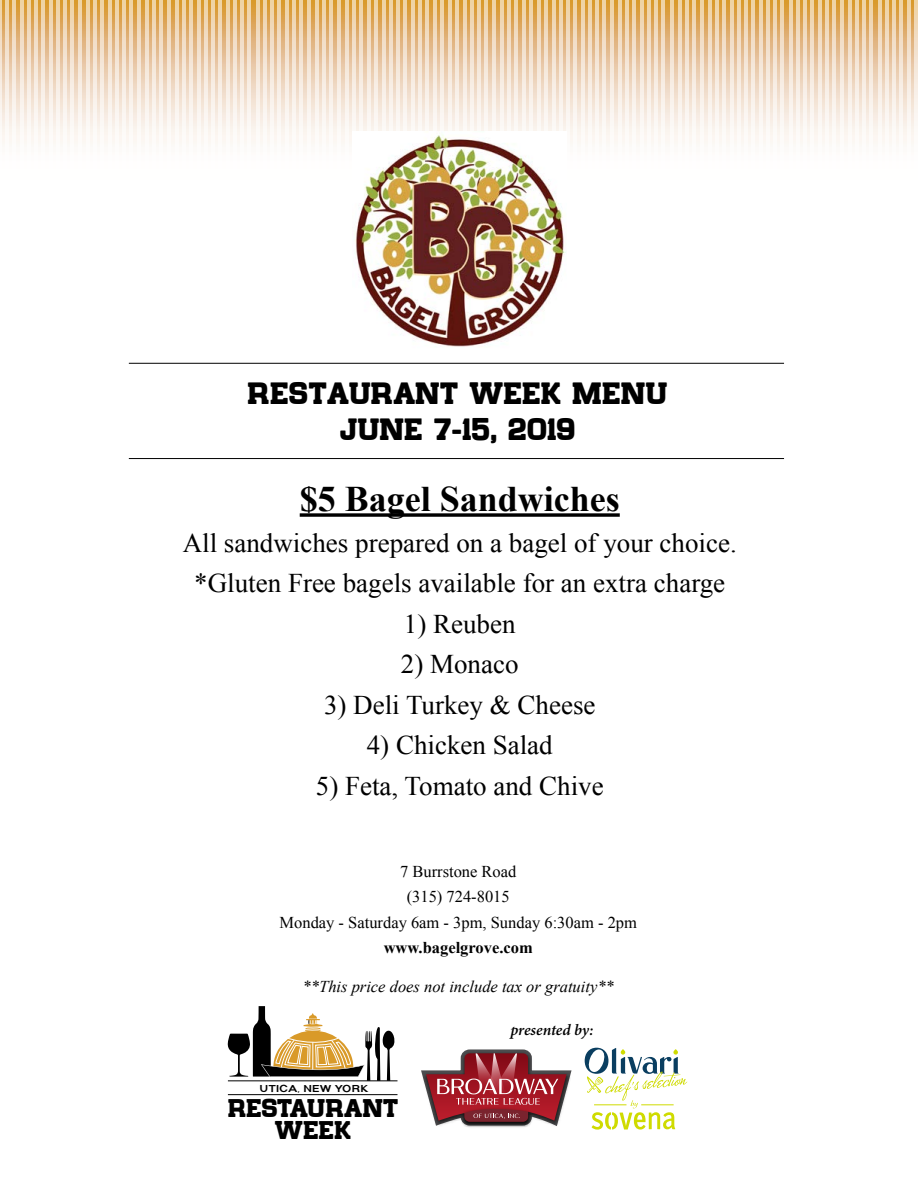
<style>
.page{position:relative;width:918px;height:1188px;background:#fff}
.page>*{position:absolute;margin:0;border:0;box-sizing:border-box;transform-origin:0 0}
.t1{font:700 36px "Times New Roman";color:#000}
.t2{font:30px/35.4px "Chateaude Garage";color:#000;text-align:center}
.t3{font:27px/40.5px "Times New Roman";color:#000;text-align:center}
.t4{font:24.9px/22.6px "Chateaude Garage";color:#000;text-align:center}
.t5{font:16.5px/25.5px "Times New Roman";color:#000;text-align:center}
.t6{font:italic 16.5px "Times New Roman";color:#000}
.t7{font:700 16.5px "Times New Roman";color:#000}
.t8{font:italic 600 15.75px "Minion Pro";letter-spacing:-.005em;color:#000}
.t9{font:700 8.7px "Progressive";letter-spacing:.04em;color:#000}
</style>
<div class="page">
<svg style="left:1px;top:0;width:913px;height:144px;background:#eacba5"></svg>
<hr style="left:5px;top:0;width:3px;height:264px;background:#fff">
<svg style="left:12px;top:0;width:4px;height:144px"></svg>
<svg style="left:20px;top:0;width:4px;height:144px"></svg>
<svg style="left:27px;top:0;width:4px;height:144px"></svg>
<svg style="left:34px;top:0;width:4px;height:144px"></svg>
<svg style="left:41px;top:0;width:4px;height:144px"></svg>
<hr style="left:49px;top:0;width:3px;height:264px;background:#fff">
<svg style="left:56px;top:0;width:4px;height:144px"></svg>
<svg style="left:63px;top:0;width:4px;height:144px"></svg>
<svg style="left:70px;top:0;width:4px;height:144px"></svg>
<hr style="left:79px;top:0;width:3px;height:264px;background:#fff">
<svg style="left:86px;top:0;width:4px;height:144px"></svg>
<svg style="left:93px;top:0;width:4px;height:144px"></svg>
<svg style="left:100px;top:0;width:4px;height:144px"></svg>
<svg style="left:108px;top:0;width:4px;height:144px"></svg>
<svg style="left:115px;top:0;width:4px;height:144px"></svg>
<svg style="left:122px;top:0;width:4px;height:144px"></svg>
<hr style="left:130px;top:0;width:3px;height:264px;background:#fff">
<hr style="left:138px;top:0;width:3px;height:264px;background:#fff">
<svg style="left:145px;top:0;width:4px;height:144px"></svg>
<svg style="left:152px;top:0;width:4px;height:144px"></svg>
<svg style="left:159px;top:0;width:4px;height:144px"></svg>
<svg style="left:167px;top:0;width:4px;height:144px"></svg>
<hr style="left:175px;top:0;width:3px;height:264px;background:#fff">
<svg style="left:182px;top:0;width:4px;height:144px"></svg>
<svg style="left:189px;top:0;width:4px;height:144px"></svg>
<svg style="left:197px;top:0;width:4px;height:144px"></svg>
<svg style="left:204px;top:0;width:4px;height:144px"></svg>
<svg style="left:211px;top:0;width:4px;height:144px"></svg>
<svg style="left:218px;top:0;width:4px;height:144px"></svg>
<svg style="left:226px;top:0;width:4px;height:144px"></svg>
<svg style="left:233px;top:0;width:4px;height:144px"></svg>
<svg style="left:240px;top:0;width:4px;height:144px"></svg>
<svg style="left:247px;top:0;width:4px;height:144px"></svg>
<svg style="left:256px;top:0;width:4px;height:144px"></svg>
<svg style="left:263px;top:0;width:4px;height:144px"></svg>
<svg style="left:270px;top:0;width:4px;height:144px"></svg>
<svg style="left:277px;top:0;width:4px;height:144px"></svg>
<svg style="left:285px;top:0;width:4px;height:144px"></svg>
<svg style="left:292px;top:0;width:4px;height:144px"></svg>
<hr style="left:300px;top:0;width:3px;height:264px;background:#fff">
<svg style="left:307px;top:0;width:4px;height:144px"></svg>
<svg style="left:315px;top:0;width:4px;height:144px"></svg>
<svg style="left:322px;top:0;width:4px;height:144px"></svg>
<hr style="left:330px;top:0;width:3px;height:264px;background:#fff">
<svg style="left:337px;top:0;width:4px;height:144px"></svg>
<svg style="left:345px;top:0;width:4px;height:144px"></svg>
<svg style="left:352px;top:0;width:4px;height:132px"></svg>
<svg style="left:359px;top:0;width:4px;height:132px"></svg>
<svg style="left:367px;top:0;width:4px;height:132px"></svg>
<hr style="left:375px;top:0;width:3px;height:264px;background:#fff">
<svg style="left:382px;top:0;width:4px;height:132px"></svg>
<svg style="left:389px;top:0;width:4px;height:132px"></svg>
<svg style="left:396px;top:0;width:4px;height:132px"></svg>
<svg style="left:403px;top:0;width:4px;height:132px"></svg>
<svg style="left:411px;top:0;width:4px;height:132px"></svg>
<svg style="left:418px;top:0;width:4px;height:132px"></svg>
<svg style="left:425px;top:0;width:4px;height:132px"></svg>
<svg style="left:433px;top:0;width:4px;height:132px"></svg>
<hr style="left:441px;top:0;width:3px;height:264px;background:#fff">
<svg style="left:448px;top:0;width:4px;height:132px"></svg>
<svg style="left:455px;top:0;width:4px;height:132px"></svg>
<svg style="left:463px;top:0;width:4px;height:132px"></svg>
<svg style="left:470px;top:0;width:4px;height:132px"></svg>
<svg style="left:477px;top:0;width:4px;height:132px"></svg>
<svg style="left:484px;top:0;width:4px;height:132px"></svg>
<svg style="left:492px;top:0;width:4px;height:132px"></svg>
<hr style="left:500px;top:0;width:3px;height:264px;background:#fff">
<svg style="left:507px;top:0;width:4px;height:132px"></svg>
<svg style="left:514px;top:0;width:4px;height:132px"></svg>
<svg style="left:522px;top:0;width:4px;height:132px"></svg>
<hr style="left:530px;top:0;width:3px;height:264px;background:#fff">
<svg style="left:537px;top:0;width:4px;height:132px"></svg>
<svg style="left:544px;top:0;width:4px;height:132px"></svg>
<svg style="left:552px;top:0;width:4px;height:132px"></svg>
<svg style="left:559px;top:0;width:4px;height:132px"></svg>
<svg style="left:566px;top:0;width:4px;height:144px"></svg>
<svg style="left:573px;top:0;width:4px;height:144px"></svg>
<svg style="left:581px;top:0;width:4px;height:144px"></svg>
<svg style="left:588px;top:0;width:4px;height:144px"></svg>
<svg style="left:595px;top:0;width:4px;height:144px"></svg>
<svg style="left:602px;top:0;width:4px;height:144px"></svg>
<hr style="left:611px;top:0;width:3px;height:264px;background:#fff">
<svg style="left:618px;top:0;width:4px;height:144px"></svg>
<svg style="left:625px;top:0;width:4px;height:144px"></svg>
<svg style="left:632px;top:0;width:4px;height:144px"></svg>
<svg style="left:640px;top:0;width:4px;height:144px"></svg>
<svg style="left:647px;top:0;width:4px;height:144px"></svg>
<svg style="left:654px;top:0;width:4px;height:144px"></svg>
<hr style="left:662px;top:0;width:3px;height:264px;background:#fff">
<svg style="left:670px;top:0;width:4px;height:144px"></svg>
<svg style="left:678px;top:0;width:4px;height:144px"></svg>
<svg style="left:685px;top:0;width:4px;height:144px"></svg>
<svg style="left:692px;top:0;width:4px;height:144px"></svg>
<svg style="left:700px;top:0;width:4px;height:144px"></svg>
<hr style="left:708px;top:0;width:3px;height:264px;background:#fff">
<svg style="left:715px;top:0;width:4px;height:144px"></svg>
<svg style="left:722px;top:0;width:4px;height:144px"></svg>
<svg style="left:730px;top:0;width:4px;height:144px"></svg>
<svg style="left:737px;top:0;width:4px;height:144px"></svg>
<svg style="left:744px;top:0;width:4px;height:144px"></svg>
<svg style="left:751px;top:0;width:4px;height:144px"></svg>
<svg style="left:759px;top:0;width:4px;height:144px"></svg>
<svg style="left:766px;top:0;width:4px;height:144px"></svg>
<svg style="left:773px;top:0;width:4px;height:144px"></svg>
<svg style="left:780px;top:0;width:4px;height:144px"></svg>
<svg style="left:789px;top:0;width:4px;height:144px"></svg>
<svg style="left:796px;top:0;width:4px;height:144px"></svg>
<svg style="left:803px;top:0;width:4px;height:144px"></svg>
<svg style="left:810px;top:0;width:4px;height:144px"></svg>
<svg style="left:818px;top:0;width:4px;height:144px"></svg>
<svg style="left:825px;top:0;width:4px;height:144px"></svg>
<svg style="left:832px;top:0;width:4px;height:144px"></svg>
<svg style="left:840px;top:0;width:4px;height:144px"></svg>
<svg style="left:848px;top:0;width:4px;height:144px"></svg>
<svg style="left:855px;top:0;width:4px;height:144px"></svg>
<svg style="left:862px;top:0;width:4px;height:144px"></svg>
<svg style="left:869px;top:0;width:4px;height:144px"></svg>
<hr style="left:878px;top:0;width:3px;height:264px;background:#fff">
<svg style="left:885px;top:0;width:4px;height:144px"></svg>
<svg style="left:892px;top:0;width:4px;height:144px"></svg>
<svg style="left:899px;top:0;width:4px;height:144px"></svg>
<svg style="left:907px;top:0;width:4px;height:144px"></svg>
<svg style="left:300px;top:513px;width:320px;height:4px"></svg>
<img style="left:352px;top:132px;width:215px;height:215px">
<hr style="left:228px;top:1094px;width:170px;height:1px;background:#000">
<hr style="left:228px;top:1081px;width:170px;height:1px;background:#000">
<svg style="left:228px;top:1006px;width:167px;height:76px"></svg>
<svg style="left:585px;top:1048px;width:102px;height:82px"></svg>
<hr style="left:594px;top:1105px;width:32px;height:1px;background:#cfdb00">
<hr style="left:641px;top:1105px;width:33px;height:1px;background:#cfdb00">
<svg style="left:421px;top:1049px;width:151px;height:78px"></svg>
<hr style="left:129px;top:363px;width:655px;height:1px;background:#000">
<hr style="left:129px;top:458px;width:655px;height:1px;background:#000">
<p class="t2" style="left:248px;top:376px;width:421px">RESTAURANT WEEK MENU<br>JUNE 7-15, 2019</p>
<h1 class="t1" style="left:300px;top:474px;width:322px">$5 Bagel Sandwiches</h1>
<p class="t3" style="left:183px;top:522px;width:556px">All sandwiches prepared on a bagel of your choice. *Gluten Free bagels available for an extra charge</p>
<p class="t3" style="left:404px;top:603px;width:113px">1) Reuben</p>
<p class="t3" style="left:401px;top:643px;width:119px">2) Monaco</p>
<p class="t3" style="left:324px;top:684px;width:273px">3) Deli Turkey &amp; Cheese</p>
<p class="t3" style="left:367px;top:724px;width:187px">4) Chicken Salad</p>
<p class="t3" style="left:316px;top:765px;width:289px">5) Feta, Tomato and Chive</p>
<p class="t5" style="left:280px;top:858px;width:359px">7 Burrstone Road<br>(315) 724-8015<br>Monday - Saturday 6am - 3pm, Sunday 6:30am - 2pm</p>
<p class="t7" style="left:384px;top:937px;width:151px">www.bagelgrove.com</p>
<p class="t6" style="left:303px;top:976px;width:313px">**This price does not include tax or gratuity**</p>
<p class="t9" style="left:260px;top:1083px;width:110px">UTICA, NEW YORK</p>
<p class="t4" style="left:228px;top:1097px;width:172px">RESTAURANT<br>WEEK</p>
<p class="t8" style="left:510px;top:1019px;width:85px">presented by:</p>
</div>
